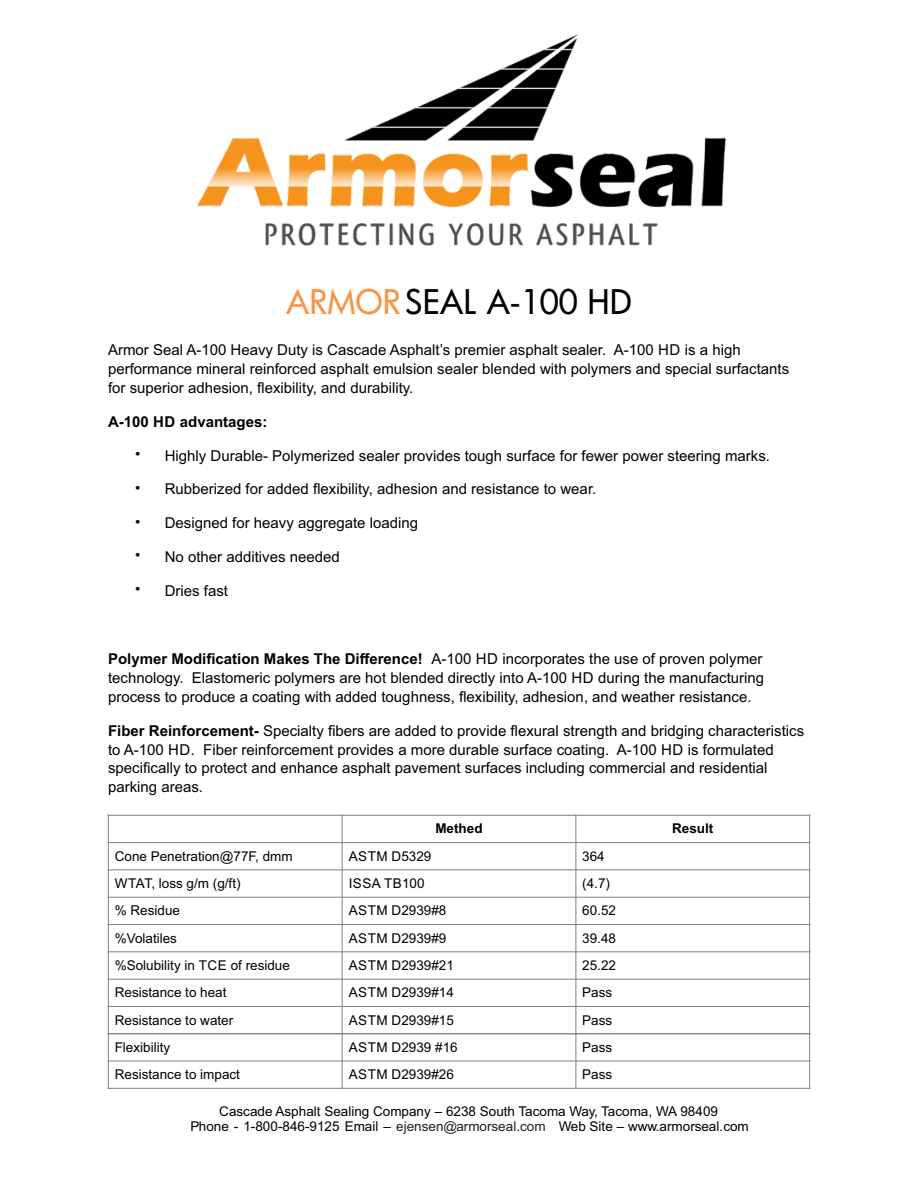
<style>
.page{position:relative;width:918px;height:1188px;background:#fff}
.page>*{position:absolute;margin:0;border:0;box-sizing:border-box;transform-origin:0 0}
.t1{font:500 33px "Futura";color:#000}
.t2{font:15px/18.9px "Arial";color:#000}
.t3{font:700 15px "Arial";color:#000}
.t4{font:13.5px/15px "Arial";color:#000;text-align:center}
.t5{font:700 13.5px "Arial";color:#000}
.t6{font:13.5px "Arial";letter-spacing:.035em;color:#000}
.s1{color:#f79646}
.s2{font-weight:700}
.s3{color:#231f20}
</style>
<div class="page">
<img style="left:197px;top:34px;width:529px;height:212px">
<hr style="left:342px;top:815px;width:1px;height:220px;background:#808080">
<hr style="left:576px;top:815px;width:1px;height:220px;background:#808080">
<hr style="left:108px;top:842px;width:702px;height:1px;background:#808080">
<hr style="left:108px;top:870px;width:702px;height:1px;background:#808080">
<hr style="left:108px;top:897px;width:702px;height:1px;background:#808080">
<hr style="left:108px;top:924px;width:702px;height:1px;background:#808080">
<hr style="left:108px;top:951px;width:702px;height:1px;background:#808080">
<hr style="left:108px;top:979px;width:702px;height:1px;background:#808080">
<hr style="left:108px;top:1006px;width:702px;height:1px;background:#808080">
<hr style="left:108px;top:815px;width:1px;height:220px;background:#808080">
<hr style="left:809px;top:815px;width:1px;height:220px;background:#808080">
<hr style="left:108px;top:815px;width:702px;height:1px;background:#808080">
<hr style="left:342px;top:1033px;width:1px;height:56px;background:#808080">
<hr style="left:576px;top:1033px;width:1px;height:56px;background:#808080">
<hr style="left:108px;top:1033px;width:702px;height:1px;background:#808080">
<hr style="left:108px;top:1061px;width:702px;height:1px;background:#808080">
<hr style="left:108px;top:1033px;width:1px;height:56px;background:#808080">
<hr style="left:809px;top:1033px;width:1px;height:56px;background:#808080">
<hr style="left:108px;top:1088px;width:702px;height:1px;background:#808080">
<h1 class="t1" style="left:286px;top:289px;width:347px"><span class="s1">ARMOR</span> SEAL A-100 HD</h1>
<p class="t2" style="left:108px;top:342px;width:683px">Armor Seal A-100 Heavy Duty is Cascade Asphalt’s premier asphalt sealer. A-100 HD is a high performance mineral reinforced asphalt emulsion sealer blended with polymers and special surfactants for superior adhesion, flexibility, and durability.</p>
<p class="t3" style="left:108px;top:416px;width:161px">A-100 HD advantages:</p>
<p class="t2" style="left:135px;top:447px;width:637px">• Highly Durable- Polymerized sealer provides tough surface for fewer power steering marks.</p>
<p class="t2" style="left:135px;top:481px;width:463px">• Rubberized for added flexibility, adhesion and resistance to wear.</p>
<p class="t2" style="left:135px;top:515px;width:285px">• Designed for heavy aggregate loading</p>
<p class="t2" style="left:135px;top:549px;width:206px">• No other additives needed</p>
<p class="t2" style="left:135px;top:583px;width:95px">• Dries fast</p>
<p class="t2" style="left:108px;top:651px;width:658px;text-align:justify"><span class="s2">Polymer Modification Makes The Difference!</span> A-100 HD incorporates the use of proven polymer technology. Elastomeric polymers are hot blended directly into A-100 HD during the manufacturing process to produce a coating with added toughness, flexibility, adhesion, and weather resistance.</p>
<p class="t2" style="left:108px;top:722px;width:698px"><span class="s2">Fiber Reinforcement-</span> Specialty fibers are added to provide flexural strength and bridging characteristics to A-100 HD. Fiber reinforcement provides a more durable surface coating. A-100 HD is formulated specifically to protect and enhance asphalt pavement surfaces including commercial and residential parking areas.</p>
<p class="t5" style="left:435px;top:824px;width:49px">Methed</p>
<p class="t5" style="left:672px;top:824px;width:43px">Result</p>
<p class="t4" style="left:115px;top:850px;width:180px">Cone Penetration@77F, dmm</p>
<p class="t4" style="left:349px;top:850px;width:84px">ASTM D5329</p>
<p class="t4" style="left:582px;top:850px;width:24px">364</p>
<p class="t4" style="left:115px;top:877px;width:127px">WTAT, loss g/m (g/ft)</p>
<p class="t6" style="left:349px;top:878px;width:77px">ISSA TB100</p>
<p class="t4" style="left:582px;top:877px;width:29px">(4.7)</p>
<p class="t4" style="left:115px;top:904px;width:67px">% Residue</p>
<p class="t4" style="left:349px;top:904px;width:99px">ASTM D2939#8</p>
<p class="t4" style="left:582px;top:904px;width:35px">60.52</p>
<p class="t4" style="left:115px;top:932px;width:64px">%Volatiles</p>
<p class="t4" style="left:349px;top:932px;width:99px">ASTM D2939#9</p>
<p class="t4" style="left:582px;top:932px;width:35px">39.48</p>
<p class="t4" style="left:115px;top:959px;width:177px">%Solubility in TCE of residue</p>
<p class="t4" style="left:349px;top:959px;width:107px">ASTM D2939#21</p>
<p class="t4" style="left:582px;top:959px;width:35px">25.22</p>
<p class="t4" style="left:115px;top:986px;width:113px">Resistance to heat</p>
<p class="t4" style="left:349px;top:986px;width:107px">ASTM D2939#14</p>
<p class="t4" style="left:582px;top:986px;width:32px">Pass</p>
<p class="t4" style="left:115px;top:1014px;width:120px">Resistance to water</p>
<p class="t4" style="left:349px;top:1014px;width:107px">ASTM D2939#15</p>
<p class="t4" style="left:582px;top:1014px;width:32px">Pass</p>
<p class="t4" style="left:115px;top:1041px;width:57px">Flexibility</p>
<p class="t4" style="left:349px;top:1041px;width:110px">ASTM D2939 #16</p>
<p class="t4" style="left:582px;top:1041px;width:32px">Pass</p>
<p class="t4" style="left:115px;top:1068px;width:127px">Resistance to impact</p>
<p class="t4" style="left:349px;top:1068px;width:107px">ASTM D2939#26</p>
<p class="t4" style="left:582px;top:1068px;width:32px">Pass</p>
<p class="t4" style="left:191px;top:1105px;width:560px">Cascade Asphalt Sealing Company – 6238 South Tacoma Way, Tacoma, WA 98409<br>Phone - 1-800-846-9125 Email – <span class="s3">ejensen@armorseal.com</span> Web Site – www.armorseal.com</p>
</div>
